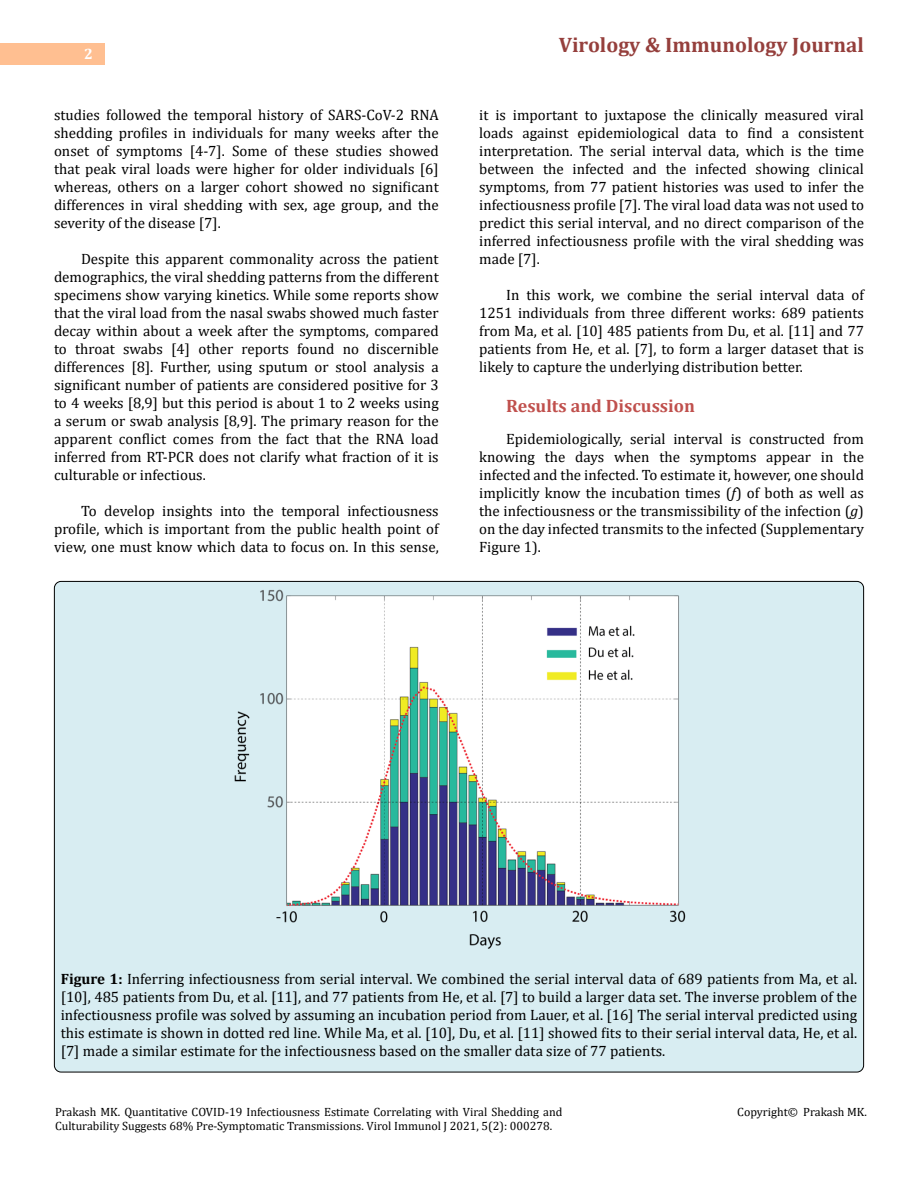
<style>
.page{position:relative;width:918px;height:1188px;background:#fff}
.page>*{position:absolute;margin:0;border:0;box-sizing:border-box;transform-origin:0 0}
.t1{font:700 21px "Cambria";color:#953f3c}
.t2{font:700 18px "Cambria";color:#c0504d}
.t3{font:15px/18px "Cambria";color:#000;text-align:justify}
.t4{font:700 15px "Cambria";color:#fff}
.t5{font:12px/14.4px "Cambria";color:#000}
.s1{font-style:italic}
.s2{font-weight:700}
</style>
<div class="page">
<div style="left:0;top:43px;width:105px;height:21px;background:#ffbf91"></div>
<div style="left:54px;top:581px;width:810px;height:491px;background:#d8edf2;border-radius:7px"></div>
<img style="left:234px;top:589px;width:452px;height:360px">
<p class="t4" style="left:84px;top:44px;width:10px">2</p>
<p class="t3" style="left:54px;top:105px;width:386px">studies followed the temporal history of SARS-CoV-2 RNA shedding profiles in individuals for many weeks after the onset of symptoms [4-7]. Some of these studies showed that peak viral loads were higher for older individuals [6] whereas, others on a larger cohort showed no significant differences in viral shedding with sex, age group, and the severity of the disease [7].</p>
<p class="t3" style="left:54px;top:249px;width:386px;text-indent:27px">Despite this apparent commonality across the patient demographics, the viral shedding patterns from the different specimens show varying kinetics. While some reports show that the viral load from the nasal swabs showed much faster decay within about a week after the symptoms, compared to throat swabs [4] other reports found no discernible differences [8]. Further, using sputum or stool analysis a significant number of patients are considered positive for 3 to 4 weeks [8,9] but this period is about 1 to 2 weeks using a serum or swab analysis [8,9]. The primary reason for the apparent conflict comes from the fact that the RNA load inferred from RT-PCR does not clarify what fraction of it is culturable or infectious.</p>
<p class="t3" style="left:54px;top:501px;width:386px;text-indent:27px">To develop insights into the temporal infectiousness profile, which is important from the public health point of view, one must know which data to focus on. In this sense,</p>
<h1 class="t1" style="left:559px;top:30px;width:307px">Virology &amp; Immunology Journal</h1>
<p class="t3" style="left:479px;top:105px;width:386px">it is important to juxtapose the clinically measured viral loads against epidemiological data to find a consistent interpretation. The serial interval data, which is the time between the infected and the infected showing clinical symptoms, from 77 patient histories was used to infer the infectiousness profile [7]. The viral load data was not used to predict this serial interval, and no direct comparison of the inferred infectiousness profile with the viral shedding was made [7].</p>
<p class="t3" style="left:479px;top:285px;width:386px;text-indent:27px">In this work, we combine the serial interval data of 1251 individuals from three different works: 689 patients from Ma, et al. [10] 485 patients from Du, et al. [11] and 77 patients from He, et al. [7], to form a larger dataset that is likely to capture the underlying distribution better.</p>
<p class="t2" style="left:506px;top:393px;width:190px">Results and Discussion</p>
<p class="t3" style="left:479px;top:429px;width:386px;text-indent:27px">Epidemiologically, serial interval is constructed from knowing the days when the symptoms appear in the infected and the infected. To estimate it, however, one should implicitly know the incubation times (<span class="s1">f</span>) of both as well as the infectiousness or the transmissibility of the infection (<span class="s1">g</span>) on the day infected transmits to the infected (Supplementary Figure 1).</p>
<p class="t3" style="left:61px;top:969px;width:798px"><span class="s2">Figure 1:</span> Inferring infectiousness from serial interval. We combined the serial interval data of 689 patients from Ma, et al. [10], 485 patients from Du, et al. [11], and 77 patients from He, et al. [7] to build a larger data set. The inverse problem of the infectiousness profile was solved by assuming an incubation period from Lauer, et al. [16] The serial interval predicted using this estimate is shown in dotted red line. While Ma, et al. [10], Du, et al. [11] showed fits to their serial interval data, He, et al. [7] made a similar estimate for the infectiousness based on the smaller data size of 77 patients.</p>
<p class="t5" style="left:55px;top:1105px;width:509px">Prakash MK. Quantitative COVID-19 Infectiousness Estimate Correlating with Viral Shedding and<br>Culturability Suggests 68% Pre-Symptomatic Transmissions. Virol Immunol J 2021, 5(2): 000278.</p>
<p class="t5" style="left:737px;top:1105px;width:131px">Copyright© Prakash MK.</p>
</div>
